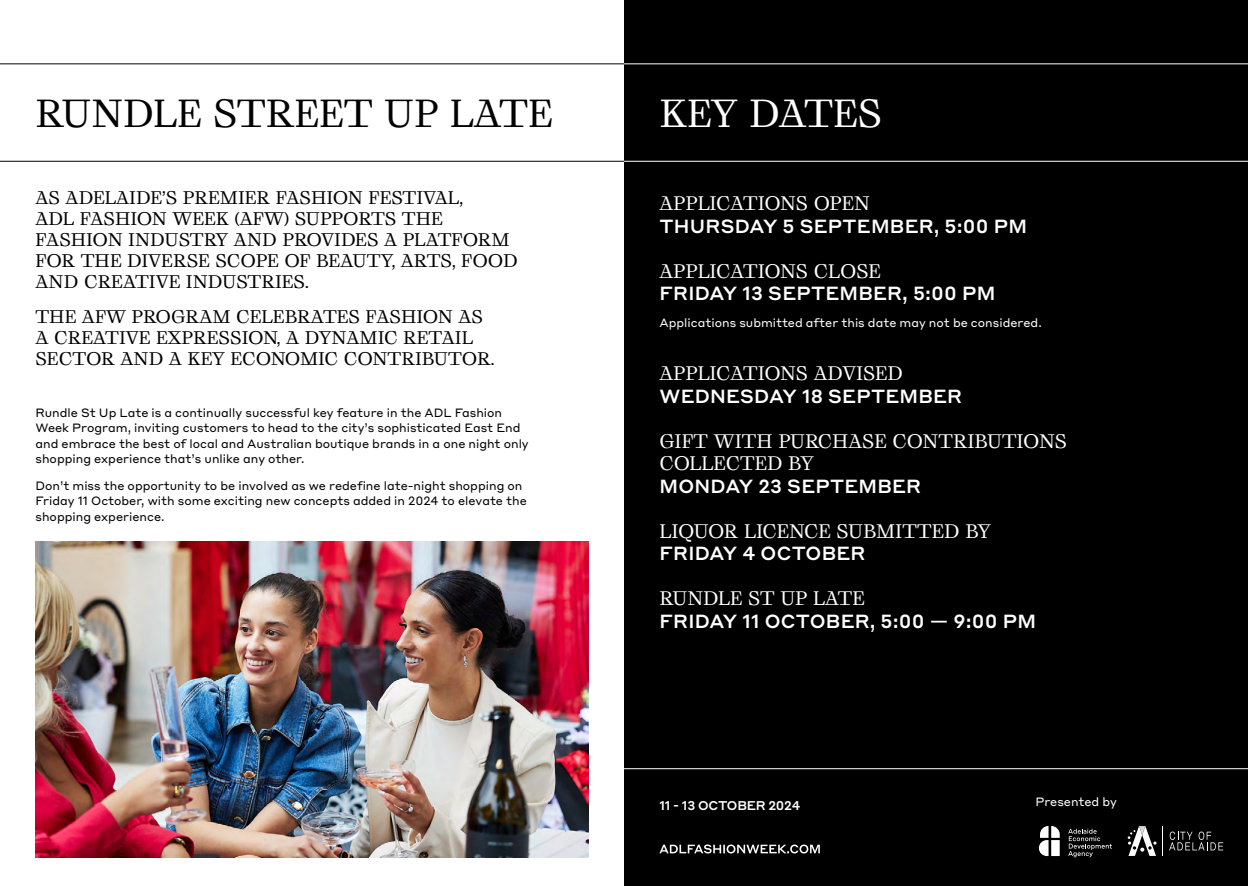
<style>
.page{position:relative;width:1248px;height:886px;background:#fff}
.page>*{position:absolute;margin:0;border:0;box-sizing:border-box;transform-origin:0 0}
.t1{font:37.5px "Grafier";color:#000001}
.t2{font:37.5px "Grafier";letter-spacing:-.01em;color:#fff}
.t3{font:18.75px/22.5px "PP Grafier";color:#fff}
.t4{font:500 18.75px "Styrene A";letter-spacing:.01em;color:#fff}
.t5{font:17.5px/21px "Grafier";color:#000001}
.t6{font:500 12.5px "Styrene A";letter-spacing:-.02em;color:#fff}
.t7{font:11.88px/15.6px "Styrene A";color:#000001}
.t8{font:11.88px "Styrene A";color:#fff}
</style>
<div class="page">
<div style="left:624px;top:1px;width:623px;height:885px;background:#000001"></div>
<svg style="left:659px;top:844px;width:160px;height:9px"></svg>
<svg style="left:1068px;top:829px;width:43px;height:28px"></svg>
<svg style="left:1038px;top:826px;width:21px;height:30px"></svg>
<svg style="left:1169px;top:831px;width:53px;height:19px"></svg>
<hr style="left:1162px;top:826px;width:1px;height:30px;background:#fff">
<svg style="left:1127px;top:826px;width:29px;height:30px"></svg>
<hr style="left:0;top:161px;width:624px;height:1px;background:#000001">
<hr style="left:624px;top:161px;width:623px;height:1px;background:#fff">
<hr style="left:0;top:64px;width:624px;height:1px;background:#000001">
<hr style="left:624px;top:64px;width:623px;height:1px;background:#fff">
<hr style="left:624px;top:768px;width:623px;height:1px;background:#fff">
<img style="left:35px;top:541px;width:553px;height:316px">
<h1 class="t1" style="left:35px;top:89px;width:519px">RUNDLE STREET UP LATE</h1>
<h1 class="t2" style="left:659px;top:90px;width:224px">KEY DATES</h1>
<h3 class="t5" style="left:35px;top:187px;width:484px">AS ADELAIDE’S PREMIER FASHION FESTIVAL,<br>ADL FASHION WEEK (AFW) SUPPORTS THE FASHION INDUSTRY AND PROVIDES A PLATFORM FOR THE DIVERSE SCOPE OF BEAUTY, ARTS, FOOD AND CREATIVE INDUSTRIES.</h3>
<h3 class="t5" style="left:35px;top:306px;width:460px">THE AFW PROGRAM CELEBRATES FASHION AS<br>A CREATIVE EXPRESSION, A DYNAMIC RETAIL<br>SECTOR AND A KEY ECONOMIC CONTRIBUTOR.</h3>
<p class="t7" style="left:35px;top:403px;width:494px">Rundle St Up Late is a continually successful key feature in the ADL Fashion Week Program, inviting customers to head to the city’s sophisticated East End and embrace the best of local and Australian boutique brands in a one night only shopping experience that’s unlike any other.</p>
<p class="t7" style="left:35px;top:477px;width:493px">Don’t miss the opportunity to be involved as we redefine late-night shopping on<br>Friday 11 October, with some exciting new concepts added in 2024 to elevate the shopping experience.</p>
<h2 class="t3" style="left:659px;top:192px;width:212px">APPLICATIONS OPEN</h2>
<h2 class="t4" style="left:659px;top:210px;width:369px">THURSDAY 5 SEPTEMBER, 5:00 PM</h2>
<h2 class="t3" style="left:659px;top:259px;width:223px">APPLICATIONS CLOSE</h2>
<h2 class="t4" style="left:659px;top:277px;width:337px">FRIDAY 13 SEPTEMBER, 5:00 PM</h2>
<p class="t8" style="left:659px;top:313px;width:384px">Applications submitted after this date may not be considered.</p>
<h2 class="t3" style="left:659px;top:362px;width:245px">APPLICATIONS ADVISED</h2>
<h2 class="t4" style="left:659px;top:380px;width:304px">WEDNESDAY 18 SEPTEMBER</h2>
<h2 class="t3" style="left:659px;top:429px;width:409px">GIFT WITH PURCHASE CONTRIBUTIONS<br>COLLECTED BY</h2>
<h2 class="t4" style="left:659px;top:470px;width:263px">MONDAY 23 SEPTEMBER</h2>
<h2 class="t3" style="left:659px;top:519px;width:333px">LIQUOR LICENCE SUBMITTED BY</h2>
<h2 class="t4" style="left:659px;top:537px;width:207px">FRIDAY 4 OCTOBER</h2>
<h2 class="t3" style="left:659px;top:587px;width:207px">RUNDLE ST UP LATE</h2>
<h2 class="t4" style="left:659px;top:605px;width:378px">FRIDAY 11 OCTOBER, 5:00 — 9:00 PM</h2>
<p class="t6" style="left:659px;top:795px;width:142px">11 - 13 OCTOBER 2024</p>
<p class="t8" style="left:1035px;top:791px;width:83px">Presented by</p>
</div>
